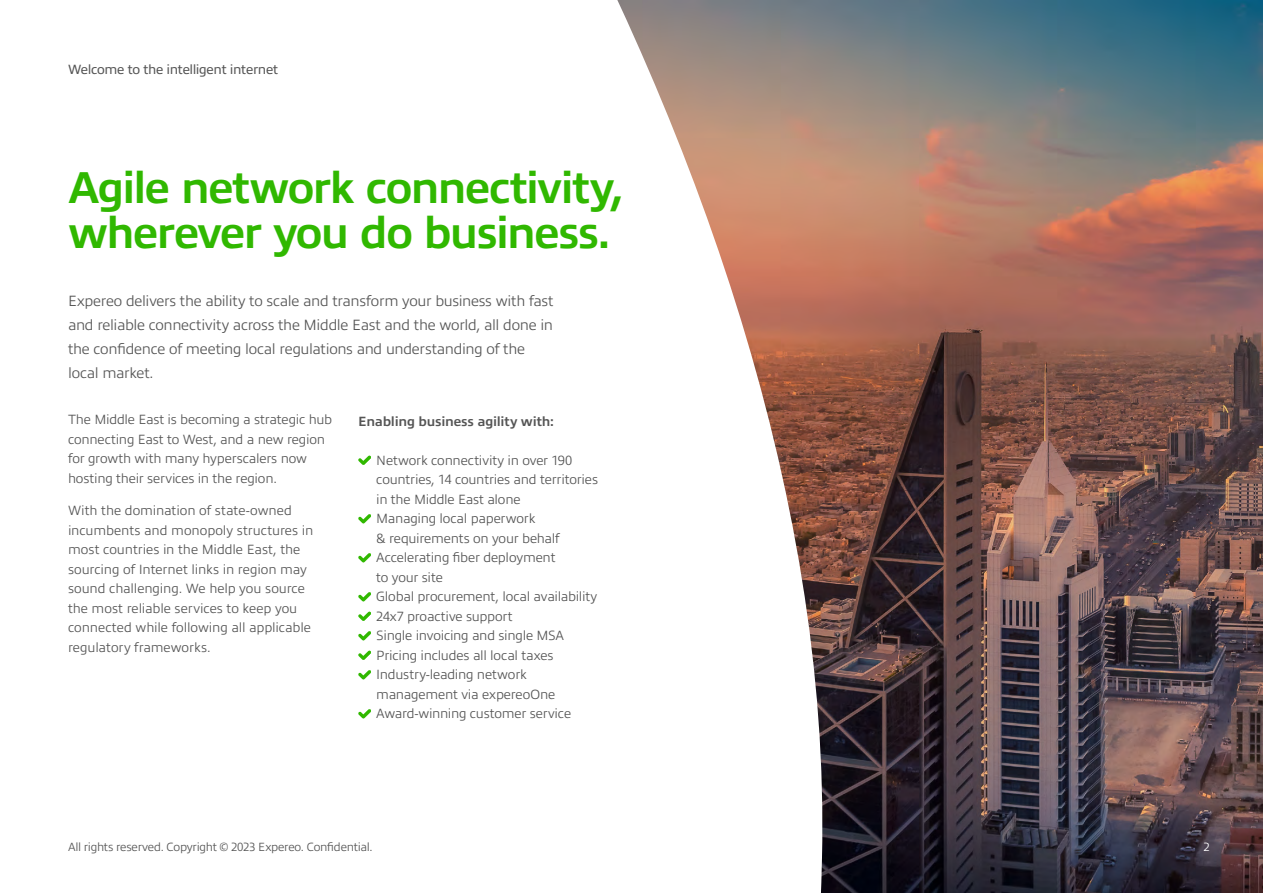
<style>
.page{position:relative;width:1263px;height:893px;background:#fff}
.page>*{position:absolute;margin:0;border:0;box-sizing:border-box;transform-origin:0 0}
.t1{font:700 45px/45px "Allumi Std";letter-spacing:-.04em;color:#30b800}
.t2{font:300 15px/24px "Allumi Std";letter-spacing:-.02em;color:#555}
.t3{font:300 13.5px/19.5px "Allumi Std";letter-spacing:-.015em;color:#555}
.t4{font:13.5px "Allumi Std";letter-spacing:-.025em;color:#555}
.t5{font:700 13.5px "Allumi Std";letter-spacing:-.015em;color:#555}
.t6{font:300 12px "Allumi Std";letter-spacing:-.025em;color:#555}
.t7{font:300 12px "Allumi Std";color:#fff}
</style>
<div class="page">
<img style="left:822px;top:0;width:441px;height:893px">
<svg style="left:362px;top:0;width:460px;height:893px"></svg>
<svg style="left:358px;top:456px;width:13px;height:9px"></svg>
<svg style="left:358px;top:514px;width:13px;height:9px"></svg>
<svg style="left:358px;top:553px;width:13px;height:9px"></svg>
<svg style="left:358px;top:592px;width:13px;height:9px"></svg>
<svg style="left:358px;top:612px;width:13px;height:9px"></svg>
<svg style="left:358px;top:631px;width:13px;height:9px"></svg>
<svg style="left:358px;top:651px;width:13px;height:9px"></svg>
<svg style="left:358px;top:670px;width:13px;height:9px"></svg>
<svg style="left:358px;top:709px;width:13px;height:9px"></svg>
<p class="t4" style="left:68px;top:62px;width:212px">Welcome to the intelligent internet</p>
<h1 class="t1" style="left:68px;top:166px;width:557px">Agile network connectivity, wherever you do business.</h1>
<p class="t2" style="left:68px;top:289px;width:487px">Expereo delivers the ability to scale and transform your business with fast and reliable connectivity across the Middle East and the world, all done in the confidence of meeting local regulations and understanding of the local market.</p>
<p class="t3" style="left:68px;top:410px;width:266px">The Middle East is becoming a strategic hub connecting East to West, and a new region for growth with many hyperscalers now hosting their services in the region.</p>
<p class="t3" style="left:68px;top:501px;width:247px">With the domination of state-owned incumbents and monopoly structures in most countries in the Middle East, the sourcing of Internet links in region may sound challenging. We help you source the most reliable services to keep you connected while following all applicable regulatory frameworks.</p>
<p class="t5" style="left:358px;top:414px;width:197px">Enabling business agility with:</p>
<p class="t3" style="left:376px;top:451px;width:223px">Network connectivity in over 190 countries, 14 countries and territories in the Middle East alone<br>Managing local paperwork<br>&amp; requirements on your behalf<br>Accelerating fiber deployment<br>to your site<br>Global procurement, local availability<br>24x7 proactive support<br>Single invoicing and single MSA<br>Pricing includes all local taxes<br>Industry-leading network management via expereoOne<br>Award-winning customer service</p>
<p class="t6" style="left:68px;top:840px;width:306px">All rights reserved. Copyright © 2023 Expereo. Confidential.</p>
<p class="t7" style="left:1203px;top:840px;width:8px">2</p>
</div>
